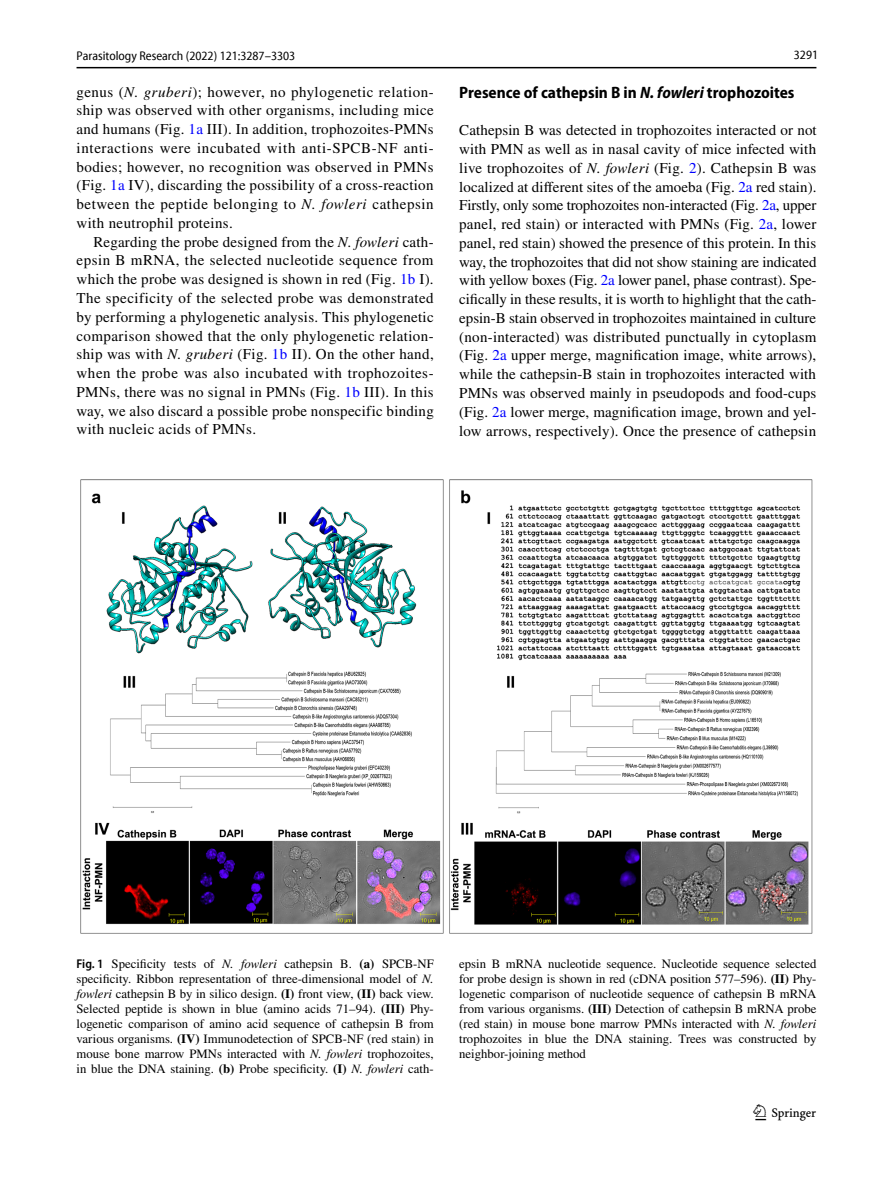
<style>
.page{position:relative;width:893px;height:1187px;background:#fff}
.page>*{position:absolute;margin:0;border:0;box-sizing:border-box;transform-origin:0 0}
.t1{font:22.5px "Springnew Regular 3";color:#000}
.t2{font:700 semi-condensed 16.5px "Myriad Pro";color:#000}
.t3{font:15px/18.8px "STIX";letter-spacing:.02em;color:#000;text-align:justify}
.t4{font:12.75px/15px "STIX";color:#000;text-align:justify}
.t5{font:semi-condensed 12.75px "Myriad Pro Unic";color:#000}
.t6{font:12.75px "Myriad Pro Unic Semi Condensed 3";color:#000}
.s1{font-style:italic}
.s2{color:#00f}
.s3{font-family:"Myriad Pro";font-weight:600;font-stretch:semi-condensed}
.s4{font-weight:700}
</style>
<div class="page">
<hr style="left:77px;top:67px;width:739px;height:1px;background:#000">
<img style="left:81px;top:480px;width:731px;height:452px">
<p class="t5" style="left:76px;top:51px;width:220px">Parasitology Research (2022) 121:3287–3303</p>
<p class="t3" style="left:77px;top:83px;width:359px">genus (<span class="s1">N. gruberi</span>); however, no phylogenetic relation&shy;ship was observed with other organisms, including mice and humans (Fig. <span class="s2">1a</span> III). In addition, trophozoites-PMNs interactions were incubated with anti-SPCB-NF anti&shy;bodies; however, no recognition was observed in PMNs (Fig. <span class="s2">1a</span> IV), discarding the possibility of a cross-reaction between the peptide belonging to <span class="s1">N. fowleri</span> cathepsin with neutrophil proteins.</p>
<p class="t3" style="left:77px;top:233px;width:359px;text-indent:17px">Regarding the probe designed from the <span class="s1">N. fowleri</span> cath&shy;epsin B mRNA, the selected nucleotide sequence from which the probe was designed is shown in red (Fig. <span class="s2">1b</span> I).<br>The specificity of the selected probe was demonstrated by performing a phylogenetic analysis. This phylogenetic comparison showed that the only phylogenetic relation&shy;ship was with <span class="s1">N. gruberi</span> (Fig. <span class="s2">1b</span> II). On the other hand, when the probe was also incubated with trophozoites-PMNs, there was no signal in PMNs (Fig. <span class="s2">1b</span> III). In this way, we also discard a possible probe nonspecific binding with nucleic acids of PMNs.</p>
<p class="t6" style="left:794px;top:50px;width:26px">3291</p>
<p class="t2" style="left:459px;top:83px;width:337px">Presence of cathepsin B in <span class="s1">N. fowleri</span> trophozoites</p>
<p class="t3" style="left:459px;top:122px;width:359px">Cathepsin B was detected in trophozoites interacted or not with PMN as well as in nasal cavity of mice infected with live trophozoites of <span class="s1">N. fowleri</span> (Fig. <span class="s2">2</span>). Cathepsin B was localized at different sites of the amoeba (Fig. <span class="s2">2a</span> red stain).<br>Firstly, only some trophozoites non-interacted (Fig. <span class="s2">2a</span>, upper panel, red stain) or interacted with PMNs (Fig. <span class="s2">2a</span>, lower panel, red stain) showed the presence of this protein. In this way, the trophozoites that did not show staining are indicated with yellow boxes (Fig. <span class="s2">2a</span> lower panel, phase contrast). Spe&shy;cifically in these results, it is worth to highlight that the cath&shy;epsin-B stain observed in trophozoites maintained in culture (non-interacted) was distributed punctually in cytoplasm (Fig. <span class="s2">2a</span> upper merge, magnification image, white arrows), while the cathepsin-B stain in trophozoites interacted with PMNs was observed mainly in pseudopods and food-cups (Fig. <span class="s2">2a</span> lower merge, magnification image, brown and yel&shy;low arrows, respectively). Once the presence of cathepsin</p>
<p class="t4" style="left:77px;top:957px;width:359px"><span class="s3">Fig. 1</span> Specificity tests of <span class="s1">N. fowleri</span> cathepsin B. <span class="s4">(a)</span> SPCB-NF specificity. Ribbon representation of three-dimensional model of <span class="s1">N. fowleri</span> cathepsin B by in silico design. <span class="s4">(I)</span> front view, <span class="s4">(II)</span> back view.<br>Selected peptide is shown in blue (amino acids 71–94). <span class="s4">(III)</span> Phy&shy;logenetic comparison of amino acid sequence of cathepsin B from various organisms. <span class="s4">(IV)</span> Immunodetection of SPCB-NF (red stain) in mouse bone marrow PMNs interacted with <span class="s1">N. fowleri</span> trophozoites, in blue the DNA staining. <span class="s4">(b)</span> Probe specificity. <span class="s4">(I)</span> <span class="s1">N. fowleri</span> cath-</p>
<p class="t4" style="left:459px;top:957px;width:359px">epsin B mRNA nucleotide sequence. Nucleotide sequence selected for probe design is shown in red (cDNA position 577–596). <span class="s4">(II)</span> Phy&shy;logenetic comparison of nucleotide sequence of cathepsin B mRNA from various organisms. <span class="s4">(III)</span> Detection of cathepsin B mRNA probe (red stain) in mouse bone marrow PMNs interacted with <span class="s1">N. fowleri </span>trophozoites in blue the DNA staining. Trees was constructed by neighbor-joining method</p>
<h1 class="t1" style="left:755px;top:1104px;width:62px">1 3</h1>
</div>
